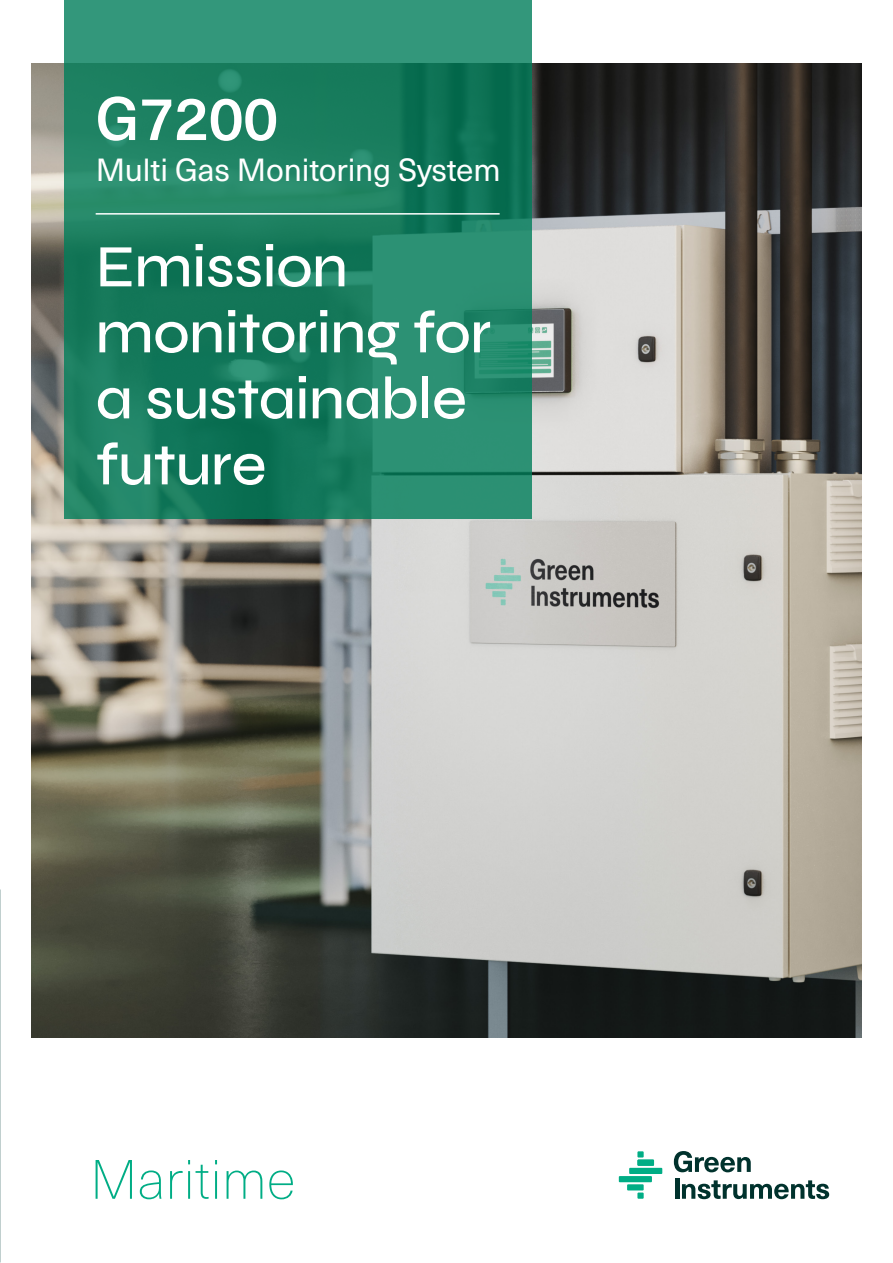
<style>
.page{position:relative;width:893px;height:1263px;background:#fff}
.page>*{position:absolute;margin:0;border:0;box-sizing:border-box;transform-origin:0 0}
.Headline_45pkt{font:500 60px/66px "Syne";letter-spacing:-.01em;color:#fff}
.Subheader_22pkt{font:500 60px "Neue Haas Unica W1 G";color:#fff}
.Product_group{font:100 54.45px "Neue Haas Unica W1 G";color:#00ad85}
.Subheader_22pkt-2{font:31.5px "Neue Haas Unica W1 G";letter-spacing:-.005em;color:#fff}
</style>
<div class="page">
<img style="left:32px;top:64px;width:829px;height:973px">
<div style="left:627px;top:1184px;width:17px;height:6px;background:#00ad85"></div>
<div style="left:619px;top:1176px;width:33px;height:6px;background:#00ad85"></div>
<div style="left:629px;top:1168px;width:33px;height:6px;background:#00ad85"></div>
<div style="left:637px;top:1151px;width:7px;height:6px;background:#00ad85"></div>
<div style="left:637px;top:1192px;width:7px;height:7px;background:#00ad85"></div>
<svg style="left:674px;top:1151px;width:77px;height:21px"></svg>
<hr style="left:675px;top:1178px;width:4px;height:21px;background:#00322d">
<svg style="left:682px;top:1180px;width:147px;height:19px"></svg>
<div style="left:637px;top:1159px;width:17px;height:7px;background:#00ad85"></div>
<svg style="left:64px;top:0;width:467px;height:518px;background:#1e8264"></svg>
<hr style="left:96px;top:213px;width:404px;height:2px;background:#fff">
<p class="Subheader_22pkt" style="left:96px;top:74px;width:184px">G7200</p>
<p class="Subheader_22pkt-2" style="left:96px;top:146px;width:406px">Multi Gas Monitoring System</p>
<p class="Headline_45pkt" style="left:96px;top:232px;width:397px">Emission monitoring for a sustainable future</p>
<p class="Product_group" style="left:90px;top:1141px;width:207px">Maritime</p>
</div>
